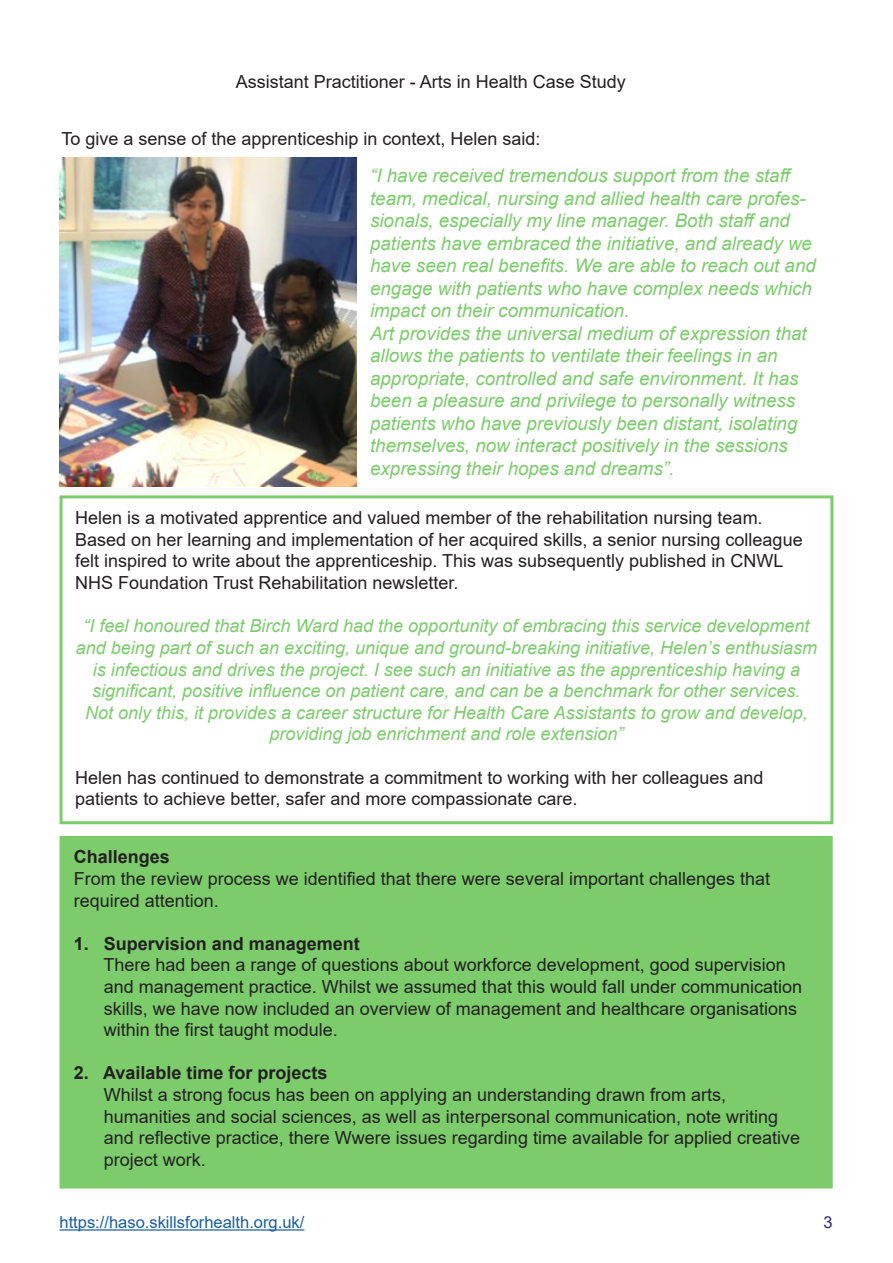
<style>
.page{position:relative;width:893px;height:1263px;background:#fff}
.page>*{position:absolute;margin:0;border:0;box-sizing:border-box;transform-origin:0 0}
.Pre-title{font:italic 18.75px/22.5px "Arial";color:#7ccc6c}
.Pre-title-2{font:18px/21.6px "Arial";color:#231f20}
.Pre-title-3{font:italic 18px/21.6px "Arial";color:#7ccc6c;text-align:center}
.Pre-title-4{font:700 18px "Arial";color:#231f20}
.Pre-title-5{font:16.5px "Arial";color:#175d9e}
.Pre-title-6{font:16.5px "Arial";color:#302878}
</style>
<div class="page">
<div style="left:60px;top:837px;width:772px;height:351px;background:#7ccc6c"></div>
<div style="left:60px;top:836px;width:773px;height:352px;border:2px solid #7ccc6c"></div>
<hr style="left:60px;top:1229px;width:244px;height:1px;background:#175d9e">
<img style="left:60px;top:157px;width:297px;height:329px">
<div style="left:60px;top:495px;width:773px;height:329px;border:3px solid #7ccc6c"></div>
<p class="Pre-title-2" style="left:236px;top:71px;width:392px">Assistant Practitioner - Arts in Health Case Study</p>
<p class="Pre-title-2" style="left:61px;top:127px;width:481px">To give a sense of the apprenticeship in context, Helen said:</p>
<p class="Pre-title" style="left:370px;top:165px;width:447px">“I have received tremendous support from the staff team, medical, nursing and allied health care profes&shy;sionals, especially my line manager. Both staff and patients have embraced the initiative, and already we have seen real benefits. We are able to reach out and engage with patients who have complex needs which impact on their communication.</p>
<p class="Pre-title" style="left:370px;top:322px;width:438px">Art provides the universal medium of expression that allows the patients to ventilate their feelings in an appropriate, controlled and safe environment. It has been a pleasure and privilege to personally witness patients who have previously been distant, isolating themselves, now interact positively in the sessions expressing their hopes and dreams”.</p>
<p class="Pre-title-2" style="left:75px;top:507px;width:729px">Helen is a motivated apprentice and valued member of the rehabilitation nursing team.<br>Based on her learning and implementation of her acquired skills, a senior nursing colleague felt inspired to write about the apprenticeship. This was subsequently published in CNWL NHS Foundation Trust Rehabilitation newsletter.</p>
<p class="Pre-title-3" style="left:76px;top:615px;width:743px">“I feel honoured that Birch Ward had the opportunity of embracing this service development and being part of such an exciting, unique and ground-breaking initiative, Helen’s enthusiasm is infectious and drives the project. I see such an initiative as the apprenticeship having a significant, positive influence on patient care, and can be a benchmark for other services.<br>Not only this, it provides a career structure for Health Care Assistants to grow and develop, providing job enrichment and role extension”</p>
<p class="Pre-title-2" style="left:75px;top:766px;width:690px">Helen has continued to demonstrate a commitment to working with her colleagues and patients to achieve better, safer and more compassionate care.</p>
<p class="Pre-title-4" style="left:74px;top:844px;width:98px">Challenges</p>
<p class="Pre-title-2" style="left:74px;top:868px;width:698px">From the review process we identified that there were several important challenges that required attention.</p>
<p class="Pre-title-4" style="left:74px;top:931px;width:288px">1. Supervision and management</p>
<p class="Pre-title-2" style="left:103px;top:954px;width:684px">There had been a range of questions about workforce development, good supervision</p>
<p class="Pre-title-2" style="left:104px;top:976px;width:700px">and management practice. Whilst we assumed that this would fall under communication</p>
<p class="Pre-title-2" style="left:104px;top:997px;width:695px">skills, we have now included an overview of management and healthcare organisations</p>
<p class="Pre-title-2" style="left:104px;top:1019px;width:236px">within the first taught module.</p>
<p class="Pre-title-4" style="left:74px;top:1060px;width:255px">2. Available time for projects</p>
<p class="Pre-title-2" style="left:104px;top:1084px;width:624px">Whilst a strong focus has been on applying an understanding drawn from arts,</p>
<p class="Pre-title-2" style="left:104px;top:1105px;width:676px">humanities and social sciences, as well as interpersonal communication, note writing</p>
<p class="Pre-title-2" style="left:104px;top:1127px;width:698px">and reflective practice, there Wwere issues regarding time available for applied creative</p>
<p class="Pre-title-2" style="left:104px;top:1148px;width:104px">project work.</p>
<p class="Pre-title-5" style="left:60px;top:1211px;width:246px">https://haso.skillsforhealth.org.uk/</p>
<p class="Pre-title-6" style="left:823px;top:1211px;width:11px">3</p>
</div>
